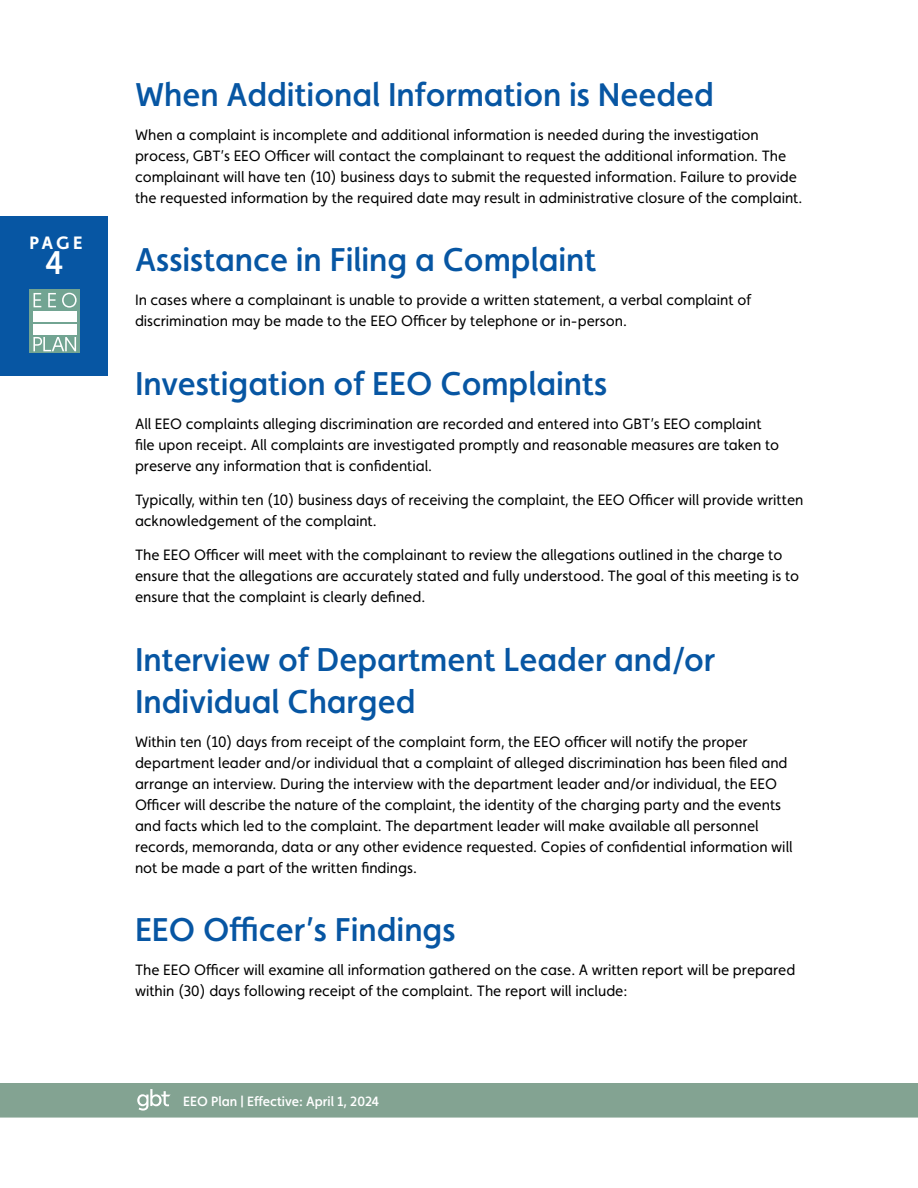
<style>
.page{position:relative;width:918px;height:1188px;background:#fff}
.page>*{position:absolute;margin:0;border:0;box-sizing:border-box;transform-origin:0 0}
.t1{font:500 33px/42px "Faricy New";color:#0756a3}
.t2{font:500 33px "Faricy New";color:#fff}
.t3{font:700 18px "Faricy New";color:#fff}
.t4{font:15px/21px "Faricy New";color:#000}
.t5{font:500 13.5px "Faricy New";color:#fff}
</style>
<div class="page">
<div style="left:0;top:216px;width:108px;height:160px;background:#0756a3"></div>
<div style="left:0;top:1083px;width:918px;height:35px;background:#83a392"></div>
<div style="left:30px;top:289px;width:50px;height:64px;background:#72a492"></div>
<svg style="left:34px;top:293px;width:7px;height:14px"></svg>
<svg style="left:48px;top:293px;width:8px;height:14px"></svg>
<svg style="left:62px;top:293px;width:15px;height:15px"></svg>
<div style="left:33px;top:311px;width:44px;height:10px;background:#fff"></div>
<div style="left:33px;top:324px;width:44px;height:11px;background:#fff"></div>
<svg style="left:33px;top:337px;width:43px;height:14px"></svg>
<p class="t3" style="left:30px;top:232px;width:54px">PAGE</p>
<h1 class="t2" style="left:45px;top:243px;width:20px">4</h1>
<h1 class="t1" style="left:135px;top:73px;width:581px">When Additional Information is Needed</h1>
<p class="t4" style="left:135px;top:124px;width:669px">When a complaint is incomplete and additional information is needed during the investigation process, GBT’s EEO Officer will contact the complainant to request the additional information. The complainant will have ten (10) business days to submit the requested information. Failure to provide the requested information by the required date may result in administrative closure of the complaint.</p>
<h1 class="t1" style="left:135px;top:238px;width:463px">Assistance in Filing a Complaint</h1>
<p class="t4" style="left:135px;top:289px;width:618px">In cases where a complainant is unable to provide a written statement, a verbal complaint of discrimination may be made to the EEO Officer by telephone or in-person.</p>
<h1 class="t1" style="left:135px;top:362px;width:474px">Investigation of EEO Complaints</h1>
<p class="t4" style="left:135px;top:413px;width:646px">All EEO complaints alleging discrimination are recorded and entered into GBT’s EEO complaint file upon receipt. All complaints are investigated promptly and reasonable measures are taken to preserve any information that is confidential.</p>
<p class="t4" style="left:135px;top:489px;width:670px">Typically, within ten (10) business days of receiving the complaint, the EEO Officer will provide written acknowledgement of the complaint.</p>
<p class="t4" style="left:135px;top:544px;width:666px">The EEO Officer will meet with the complainant to review the allegations outlined in the charge to ensure that the allegations are accurately stated and fully understood. The goal of this meeting is to ensure that the complaint is clearly defined.</p>
<h1 class="t1" style="left:135px;top:638px;width:582px">Interview of Department Leader and/or<br>Individual Charged</h1>
<p class="t4" style="left:135px;top:731px;width:659px">Within ten (10) days from receipt of the complaint form, the EEO officer will notify the proper department leader and/or individual that a complaint of alleged discrimination has been filed and arrange an interview. During the interview with the department leader and/or individual, the EEO Officer will describe the nature of the complaint, the identity of the charging party and the events and facts which led to the complaint. The department leader will make available all personnel records, memoranda, data or any other evidence requested. Copies of confidential information will not be made a part of the written findings.</p>
<h1 class="t1" style="left:135px;top:909px;width:322px">EEO Officer’s Findings</h1>
<p class="t4" style="left:135px;top:960px;width:662px">The EEO Officer will examine all information gathered on the case. A written report will be prepared within (30) days following receipt of the complaint. The report will include:</p>
<p class="t5" style="left:183px;top:1093px;width:198px">EEO Plan | Effective: April 1, 2024</p>
</div>
